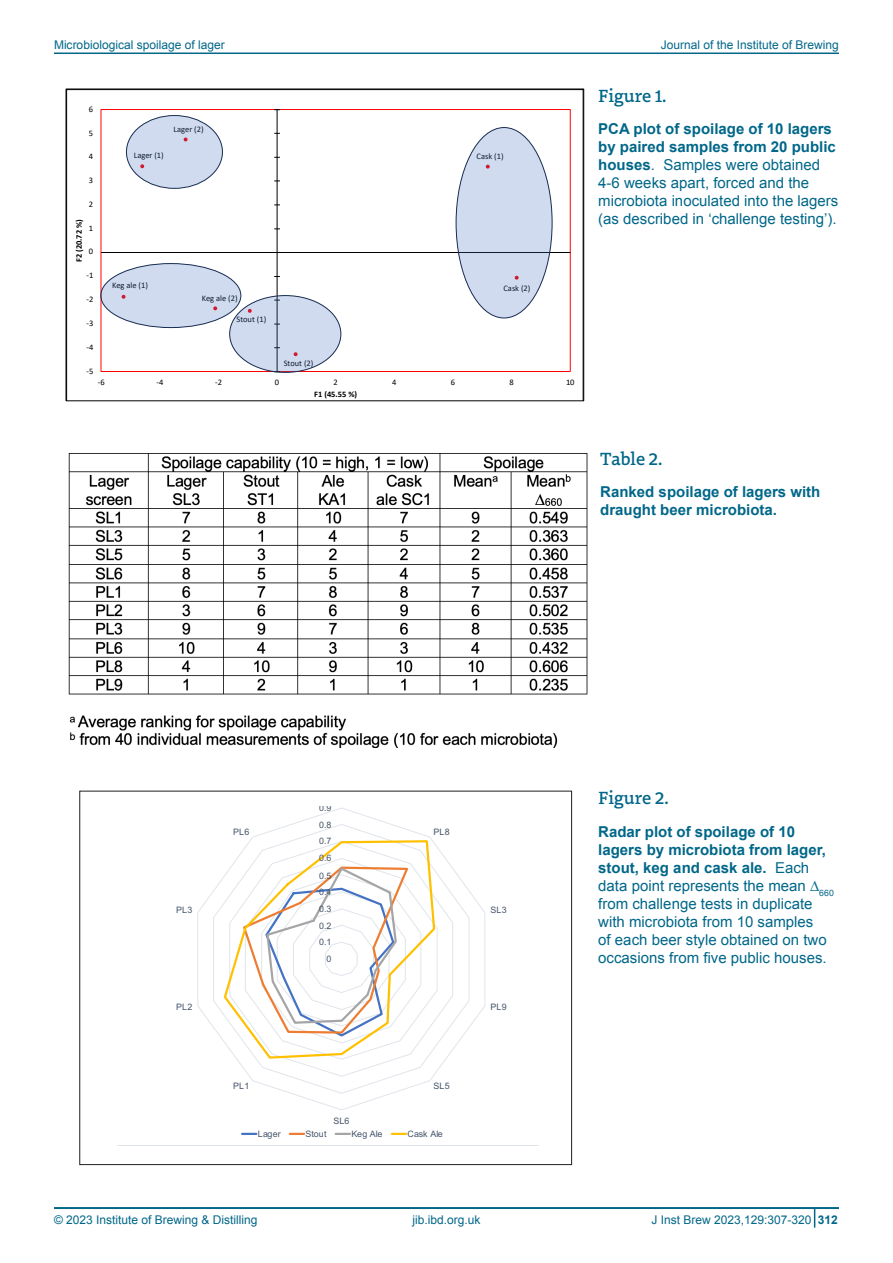
<style>
.page{position:relative;width:893px;height:1263px;background:#fff}
.page>*{position:absolute;margin:0;border:0;box-sizing:border-box;transform-origin:0 0}
.t1{font:500 18px "Dovetail MVB";color:#016789}
.t2{font:15px/18px "Arial";color:#016789}
.t3{font:700 15px/18px "Arial";color:#016789}
.t4{font:12px "Arial";color:#016789}
.t5{font:700 12px "Arial";color:#016789}
.t6{font:8.85px "Arial";color:#44546a}
.t7{font:8.4px "Calibri";color:#000}
.t8{font:700 8.4px "Calibri";color:#000}
.s1{font-weight:700}
</style>
<div class="page">
<hr style="left:54px;top:53px;width:785px;height:1px;background:#016789">
<hr style="left:54px;top:1207px;width:785px;height:2px;background:#016789">
<svg style="left:814px;top:1209px;width:1px;height:18px"></svg>
<img style="left:68px;top:453px;width:520px;height:295px">
<svg style="left:100px;top:109px;width:471px;height:264px"></svg>
<div style="left:66px;top:89px;width:518px;height:312px;border:1px solid #000"></div>
<div style="left:126px;top:116px;width:96px;height:72px;background:#d0dbf0;border-radius:50%"></div>
<div style="left:101px;top:264px;width:140px;height:64px;background:#d0dbf0;border-radius:50%"></div>
<div style="left:230px;top:296px;width:111px;height:76px;background:#d0dbf0;border-radius:50%"></div>
<div style="left:456px;top:128px;width:96px;height:190px;background:#d0dbf0;border-radius:50%"></div>
<svg style="left:118px;top:807px;width:420px;height:339px"></svg>
<p class="t4" style="left:54px;top:37px;width:172px">Microbiological spoilage of lager</p>
<p class="t4" style="left:661px;top:37px;width:180px">Journal of the Institute of Brewing</p>
<p class="t7" style="left:89px;top:103px;width:6px">6</p>
<p class="t7" style="left:89px;top:127px;width:6px">5</p>
<p class="t7" style="left:89px;top:151px;width:6px">4</p>
<p class="t7" style="left:89px;top:175px;width:6px">3</p>
<p class="t7" style="left:89px;top:198px;width:6px">2</p>
<p class="t8" style="left:73px;top:262px;width:44px;rotate:-90deg">F2 (20.72 %)</p>
<p class="t7" style="left:89px;top:222px;width:6px">1</p>
<p class="t7" style="left:89px;top:246px;width:6px">0</p>
<p class="t7" style="left:86px;top:270px;width:9px">-1</p>
<p class="t7" style="left:86px;top:293px;width:9px">-2</p>
<p class="t7" style="left:86px;top:317px;width:9px">-3</p>
<p class="t7" style="left:86px;top:341px;width:9px">-4</p>
<p class="t7" style="left:86px;top:365px;width:9px">-5</p>
<p class="t7" style="left:134px;top:150px;width:31px">Lager (1)</p>
<p class="t7" style="left:174px;top:123px;width:31px">Lager (2)</p>
<p class="t7" style="left:112px;top:280px;width:37px">Keg ale (1)</p>
<p class="t7" style="left:202px;top:292px;width:37px">Keg ale (2)</p>
<p class="t7" style="left:237px;top:313px;width:31px">Stout (1)</p>
<p class="t7" style="left:284px;top:357px;width:31px">Stout (2)</p>
<p class="t7" style="left:477px;top:150px;width:29px">Cask (1)</p>
<p class="t7" style="left:503px;top:282px;width:29px">Cask (2)</p>
<p class="t7" style="left:98px;top:376px;width:9px">-6</p>
<p class="t7" style="left:156px;top:376px;width:9px">-4</p>
<p class="t7" style="left:215px;top:376px;width:9px">-2</p>
<p class="t7" style="left:275px;top:376px;width:6px">0</p>
<p class="t7" style="left:334px;top:376px;width:6px">2</p>
<p class="t7" style="left:392px;top:376px;width:6px">4</p>
<p class="t7" style="left:451px;top:376px;width:6px">6</p>
<p class="t7" style="left:510px;top:376px;width:6px">8</p>
<p class="t7" style="left:566px;top:376px;width:10px">10</p>
<p class="t8" style="left:314px;top:388px;width:44px">F1 (45.55 %)</p>
<p class="t1" style="left:598px;top:82px;width:70px">Figure 1.</p>
<p class="t2" style="left:598px;top:120px;width:242px"><span class="s1">PCA plot of spoilage of 10 lagers by paired samples from 20 public houses</span>. Samples were obtained 4-6 weeks apart, forced and the microbiota inoculated into the lagers (as described in ‘challenge testing’).</p>
<p class="t1" style="left:600px;top:445px;width:64px">Table 2.</p>
<p class="t3" style="left:600px;top:483px;width:222px">Ranked spoilage of lagers with draught beer microbiota.</p>
<p class="t6" style="left:176px;top:904px;width:18px">PL3</p>
<p class="t6" style="left:176px;top:1001px;width:18px">PL2</p>
<p class="t6" style="left:233px;top:826px;width:18px">PL6</p>
<p class="t6" style="left:319px;top:802px;width:14px">0.9</p>
<p class="t6" style="left:319px;top:819px;width:14px">0.8</p>
<p class="t6" style="left:319px;top:835px;width:14px">0.7</p>
<p class="t6" style="left:319px;top:852px;width:14px">0.6</p>
<p class="t6" style="left:319px;top:869px;width:14px">0.5</p>
<p class="t6" style="left:319px;top:885px;width:14px">0.4</p>
<p class="t6" style="left:319px;top:903px;width:14px">0.3</p>
<p class="t6" style="left:319px;top:920px;width:14px">0.2</p>
<p class="t6" style="left:319px;top:936px;width:14px">0.1</p>
<p class="t6" style="left:326px;top:953px;width:6px">0</p>
<p class="t6" style="left:434px;top:826px;width:18px">PL8</p>
<p class="t6" style="left:233px;top:1080px;width:18px">PL1</p>
<p class="t6" style="left:434px;top:1080px;width:18px">SL5</p>
<p class="t6" style="left:333px;top:1115px;width:18px">SL6</p>
<p class="t6" style="left:258px;top:1128px;width:24px">Lager</p>
<p class="t6" style="left:306px;top:1128px;width:22px">Stout</p>
<p class="t6" style="left:351px;top:1128px;width:32px">Keg Ale</p>
<p class="t6" style="left:408px;top:1128px;width:37px">Cask Ale</p>
<p class="t6" style="left:491px;top:904px;width:18px">SL3</p>
<p class="t6" style="left:491px;top:1001px;width:18px">PL9</p>
<p class="t1" style="left:598px;top:785px;width:72px">Figure 2.</p>
<p class="t2" style="left:598px;top:822px;width:237px"><span class="s1">Radar plot of spoilage of 10 lagers by microbiota from lager, stout, keg and cask ale.</span> Each data point represents the mean ∆<sub>660 </sub>from challenge tests in duplicate with microbiota from 10 samples<br>of each beer style obtained on two occasions from five public houses.</p>
<p class="t4" style="left:54px;top:1212px;width:205px">© 2023 Institute of Brewing &amp; Distilling</p>
<p class="t4" style="left:412px;top:1212px;width:70px">jib.ibd.org.uk</p>
<p class="t4" style="left:651px;top:1212px;width:162px">J Inst Brew 2023,129:307-320</p>
<p class="t5" style="left:818px;top:1212px;width:22px">312</p>
</div>
